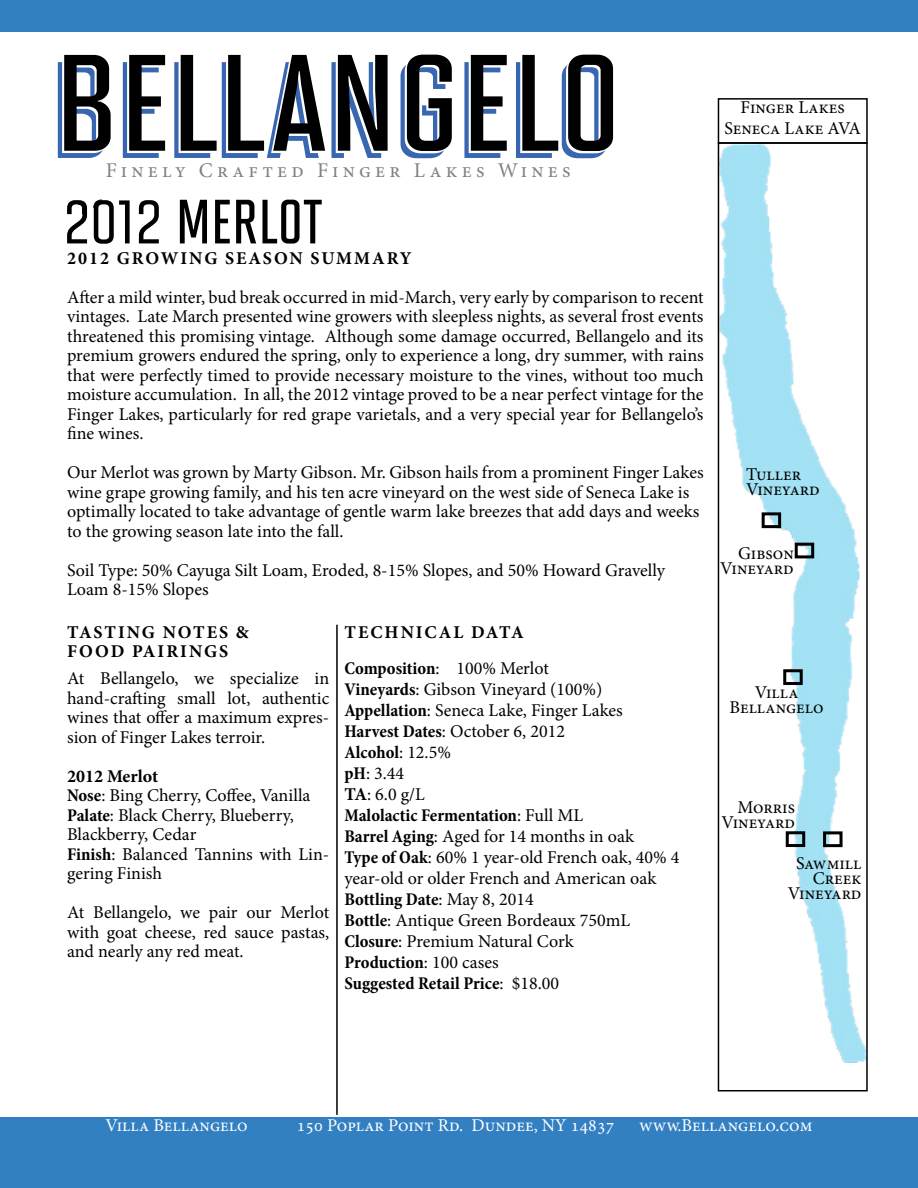
<style>
.page{position:relative;width:918px;height:1188px;background:#fff}
.page>*{position:absolute;margin:0;border:0;box-sizing:border-box;transform-origin:0 0}
.t1{font:21px "Minion Pro";letter-spacing:.2em;color:#808285}
.t2{font:18px/19.5px "Minion Pro";color:#000}
.t3{font:700 18px/36px "Minion Pro";letter-spacing:.11em;color:#000}
.t4{font:18px "Minion Pro";color:#fff}
.s1{font-weight:700}
.s2{font-weight:700;font-stretch:condensed}
.s3{font-stretch:condensed}
.s4{font-weight:400}
</style>
<div class="page">
<img style="left:721px;top:145px;width:144px;height:918px">
<div style="left:718px;top:142px;width:150px;height:949px;border:2px solid #000"></div>
<div style="left:795px;top:543px;width:19px;height:15px;border:3px solid #000"></div>
<div style="left:762px;top:512px;width:19px;height:16px;border:3px solid #000"></div>
<div style="left:823px;top:831px;width:20px;height:16px;border:3px solid #000"></div>
<div style="left:786px;top:831px;width:19px;height:16px;border:3px solid #000"></div>
<div style="left:718px;top:98px;width:150px;height:46px;border:2px solid #000"></div>
<div style="left:0;top:1117px;width:918px;height:71px;background:#327fc2"></div>
<svg style="left:58px;top:55px;width:555px;height:103px"></svg>
<div style="left:783px;top:669px;width:20px;height:16px;border:3px solid #000"></div>
<div style="left:0;top:0;width:918px;height:31px;background:#327fc2"></div>
<hr style="left:336px;top:625px;width:2px;height:490px;background:#000">
<svg style="left:139px;top:200px;width:20px;height:43px"></svg>
<svg style="left:67px;top:200px;width:63px;height:44px"></svg>
<svg style="left:180px;top:200px;width:142px;height:44px"></svg>
<p class="t1" style="left:106px;top:157px;width:467px">Finely Crafted Finger Lakes Wines</p>
<p class="t2" style="left:724px;top:96px;width:138px;line-height:21.6px;text-align:center">Finger Lakes<br>Seneca Lake AVA</p>
<p class="t3" style="left:67px;top:240px;width:346px">2012 GROWING SEASON SUMMARY</p>
<p class="t2" style="left:67px;top:287px;width:638px;text-align:justify">After a mild winter, bud break occurred in mid-March, very early by comparison to recent vintages. Late March presented wine growers with sleepless nights, as several frost events threatened this promising vintage. Although some damage occurred, Bellangelo and its premium growers endured the spring, only to experience a long, dry summer, with rains that were perfectly timed to provide necessary moisture to the vines, without too much moisture accumulation. In all, the 2012 vintage proved to be a near perfect vintage for the Finger Lakes, particularly for red grape varietals, and a very special year for Bellangelo’s fine wines.</p>
<p class="t2" style="left:67px;top:463px;width:638px">Our Merlot was grown by Marty Gibson. Mr. Gibson hails from a prominent Finger Lakes wine grape growing family, and his ten acre vineyard on the west side of Seneca Lake is optimally located to take advantage of gentle warm lake breezes that add days and weeks to the growing season late into the fall.</p>
<p class="t2" style="left:67px;top:560px;width:600px">Soil Type: 50% Cayuga Silt Loam, Eroded, 8-15% Slopes, and 50% Howard Gravelly<br>Loam 8-15% Slopes</p>
<p class="t3" style="left:67px;top:622px;width:183px;line-height:19.5px">TASTING NOTES &amp;<br>FOOD PAIRI</p>
<p class="t3" style="left:189px;top:633px;width:41px">NGS</p>
<p class="t2" style="left:67px;top:669px;width:264px;text-align:justify">At Bellangelo, we specialize in hand-crafting small lot, authentic wines that offer a maximum expres&shy;sion of Finger Lakes terroir.</p>
<p class="t2" style="left:67px;top:766px;width:264px"><span class="s1">2012 MERLOT<br></span><span class="s2">Nose</span>: Bing Cherry, Coffee, Vanilla<br><span class="s2">Palate</span>: Black Cherry, Blueberry,<br>Blackberry, Cedar<br><span class="s2">Finish</span>: Balanced Tannins with Lin&shy;gering Finish</p>
<p class="t2" style="left:67px;top:903px;width:264px;text-align:justify">At Bellangelo, we pair our Merlot with goat cheese, red sauce pastas, and nearly any red meat.</p>
<p class="t3" style="left:344px;top:614px;width:206px">TECHNICAL DATA<br><span class="s3">Composition</span><span class="s4">: 100% Merlot</span></p>
<p class="t2" style="left:344px;top:679px;width:337px;line-height:21px"><span class="s2">Vineyards</span>: Gibson Vineyard (100%)<br><span class="s2">Appellation</span>: Seneca Lake, Finger Lakes<br><span class="s2">Harvest Dates</span>: October 6, 2012<br><span class="s2">Alcohol</span>: 12.5%<br><span class="s2">pH</span>: 3.44<br><span class="s1">TA</span>: 6.0 g/L<br><span class="s2">Malolactic Fermentation</span>: Full ML<br><span class="s2">Barrel Aging</span>: Aged for 14 months in oak<br><span class="s2">Type of Oak</span>: 60% 1 year-old French oak, 40% 4 year-old or older French and American oak<br><span class="s2">Bottling Date</span>: May 8, 2014<br><span class="s2">Bottle</span>: Antique Green Bordeaux 750mL<br><span class="s2">Closure</span>: Premium Natural Cork<br><span class="s2">Production</span>: 100 cases<br><span class="s2">Suggested Retail Price</span>: $18.00</p>
<p class="t2" style="left:746px;top:467px;width:75px;line-height:15px">Tuller<br>Vineyard</p>
<p class="t2" style="left:720px;top:545px;width:75px;line-height:15px;text-align:right">Gibson<br>Vineyard</p>
<p class="t2" style="left:730px;top:685px;width:96px;line-height:15px;text-align:center">Villa<br>Bellangelo</p>
<p class="t2" style="left:721px;top:800px;width:75px;line-height:15px;text-align:right">Morris<br>Vineyard</p>
<p class="t2" style="left:788px;top:856px;width:75px;line-height:15px;text-align:right">Sawmill<br>Creek<br>Vineyard</p>
<p class="t4" style="left:106px;top:1114px;width:144px">Villa Bellangelo</p>
<p class="t4" style="left:297px;top:1114px;width:319px">150 Poplar Point Rd. Dundee, NY 14837</p>
<p class="t4" style="left:639px;top:1114px;width:175px">www.Bellangelo.com</p>
</div>
